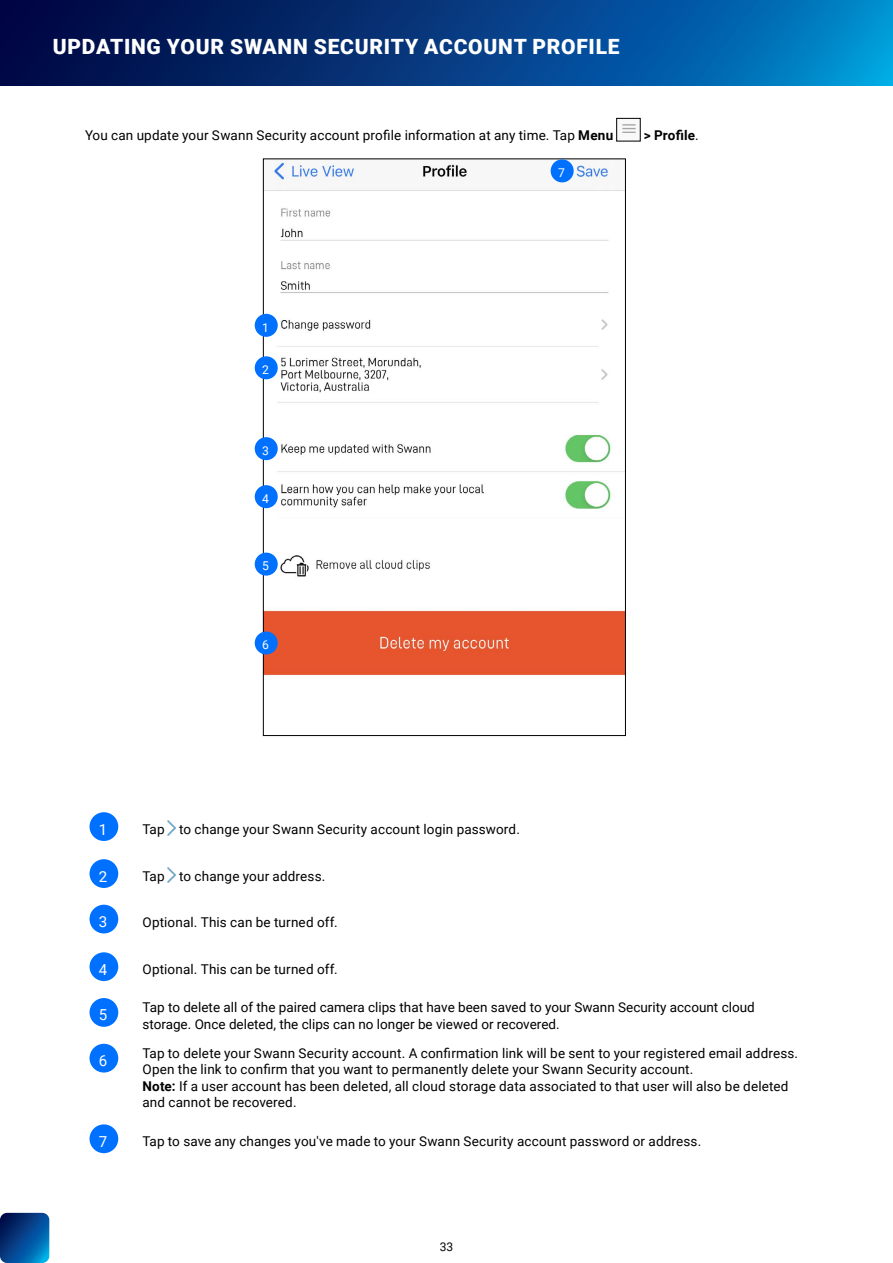
<style>
.page{position:relative;width:893px;height:1263px;background:#fff}
.page>*{position:absolute;margin:0;border:0;box-sizing:border-box;transform-origin:0 0}
.t1{font:900 21px "Roboto";letter-spacing:.035em;color:#fff}
.t2{font:15.15px "Roboto";color:#fff}
.t3{font:13.5px/16.5px "Roboto";letter-spacing:.01em;color:#000}
.t4{font:700 13.5px "Roboto";letter-spacing:.01em;color:#000}
.t5{font:12.15px "Roboto";color:#fff}
.t6{font:12px "Roboto";color:#000}
.s1{font-weight:700}
.s2{font-weight:400}
</style>
<div class="page">
<svg style="left:0;top:1213px;width:49px;height:50px;background:#034a8f"></svg>
<svg style="left:0;top:0;width:893px;height:85px;background:#024084"></svg>
<img style="left:265px;top:162px;width:359px;height:514px">
<img style="left:168px;top:820px;width:8px;height:15px">
<img style="left:168px;top:867px;width:8px;height:15px">
<div style="left:90px;top:812px;width:28px;height:29px;background:#0071ff;border-radius:50%"></div>
<div style="left:90px;top:859px;width:28px;height:29px;background:#0071ff;border-radius:50%"></div>
<div style="left:90px;top:905px;width:28px;height:28px;background:#0071ff;border-radius:50%"></div>
<div style="left:90px;top:952px;width:28px;height:29px;background:#0071ff;border-radius:50%"></div>
<div style="left:90px;top:998px;width:28px;height:29px;background:#0071ff;border-radius:50%"></div>
<div style="left:90px;top:1044px;width:28px;height:28px;background:#0071ff;border-radius:50%"></div>
<div style="left:90px;top:1124px;width:28px;height:29px;background:#0071ff;border-radius:50%"></div>
<div style="left:255px;top:314px;width:23px;height:23px;background:#0071ff;border-radius:50%"></div>
<div style="left:255px;top:356px;width:23px;height:23px;background:#0071ff;border-radius:50%"></div>
<div style="left:255px;top:437px;width:23px;height:23px;background:#0071ff;border-radius:50%"></div>
<div style="left:255px;top:485px;width:23px;height:23px;background:#0071ff;border-radius:50%"></div>
<div style="left:255px;top:553px;width:23px;height:23px;background:#0071ff;border-radius:50%"></div>
<div style="left:255px;top:631px;width:23px;height:23px;background:#0071ff;border-radius:50%"></div>
<div style="left:551px;top:159px;width:23px;height:23px;background:#0071ff;border-radius:50%"></div>
<img style="left:622px;top:124px;width:14px;height:9px">
<h1 class="t1" style="left:53px;top:31px;width:568px">UPDATING YOUR SWANN SECURITY ACCOUNT PROFILE</h1>
<p class="t3" style="left:85px;top:126px;width:530px">You can update your Swann Security account profile information at any time. Tap <span class="s1">Menu</span></p>
<p class="t4" style="left:644px;top:125px;width:56px">&gt; Profile<span class="s2">.</span></p>
<p class="t5" style="left:262px;top:319px;width:8px">1</p>
<p class="t5" style="left:262px;top:361px;width:8px">2</p>
<p class="t5" style="left:262px;top:442px;width:8px">3</p>
<p class="t5" style="left:262px;top:490px;width:8px">4</p>
<p class="t5" style="left:262px;top:558px;width:8px">5</p>
<p class="t5" style="left:262px;top:636px;width:8px">6</p>
<p class="t5" style="left:558px;top:164px;width:8px">7</p>
<p class="t2" style="left:99px;top:818px;width:10px">1</p>
<p class="t2" style="left:99px;top:865px;width:10px">2</p>
<p class="t2" style="left:99px;top:911px;width:10px">3</p>
<p class="t2" style="left:99px;top:959px;width:10px">4</p>
<p class="t2" style="left:99px;top:1004px;width:10px">5</p>
<p class="t2" style="left:99px;top:1050px;width:10px">6</p>
<p class="t2" style="left:99px;top:1131px;width:10px">7</p>
<p class="t3" style="left:142px;top:820px;width:379px">Tap to change your Swann Security account login password.</p>
<p class="t3" style="left:142px;top:867px;width:184px">Tap to change your address.</p>
<p class="t3" style="left:142px;top:913px;width:197px">Optional. This can be turned off.</p>
<p class="t3" style="left:142px;top:960px;width:197px">Optional. This can be turned off.</p>
<p class="t3" style="left:142px;top:999px;width:614px">Tap to delete all of the paired camera clips that have been saved to your Swann Security account cloud storage. Once deleted, the clips can no longer be viewed or recovered.</p>
<p class="t3" style="left:142px;top:1044px;width:657px">Tap to delete your Swann Security account. A confirmation link will be sent to your registered email address.<br>Open the link to confirm that you want to permanently delete your Swann Security account.<br><span class="s1">Note:</span> If a user account has been deleted, all cloud storage data associated to that user will also be deleted and cannot be recovered.</p>
<p class="t3" style="left:142px;top:1132px;width:560px">Tap to save any changes you've made to your Swann Security account password or address.</p>
<p class="t6" style="left:440px;top:1238px;width:15px">33</p>
</div>
